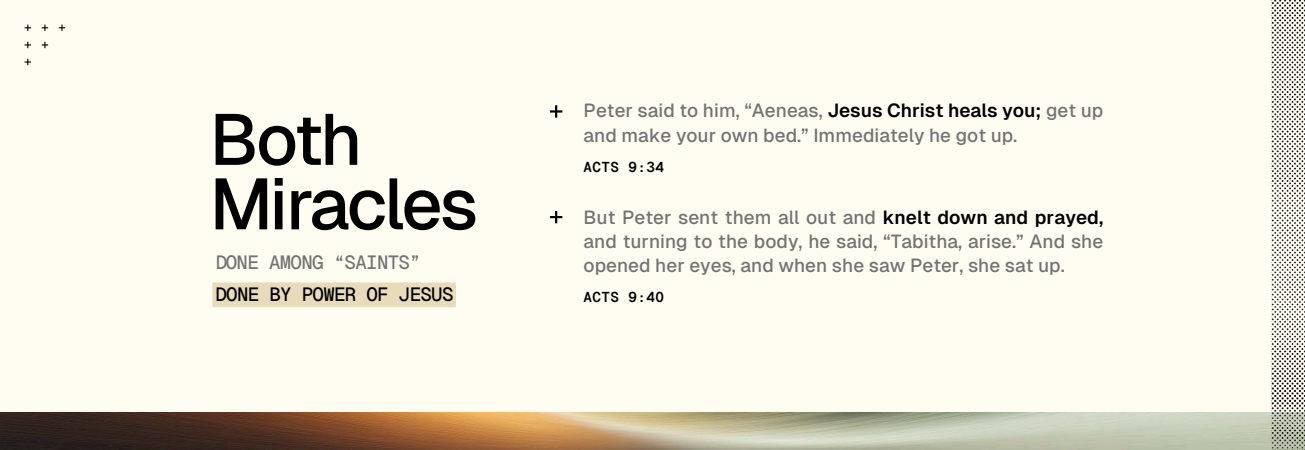
<style>
.page{position:relative;width:1305px;height:450px;background:#fffdf2}
.page>*{position:absolute;margin:0;border:0;box-sizing:border-box;transform-origin:0 0}
.t1{font:500 71.8px/64.5px "Geist";letter-spacing:-.04em;color:#000}
.t2{font:500 19.1px "Geist Mono";letter-spacing:-.035em;color:#000}
.t3{font:500 19.1px "Geist Mono";letter-spacing:-.035em;color:#737373}
.t4{font:500 18.9px/24.4px "Geist";color:#737373}
.t5{font:700 14.25px "Geist Mono";letter-spacing:.03em;color:#000}
.s1{font-weight:600;color:#000}
</style>
<div class="page">
<svg style="left:25px;top:25px;width:6px;height:6px"></svg>
<svg style="left:42px;top:25px;width:6px;height:6px"></svg>
<svg style="left:59px;top:25px;width:6px;height:6px"></svg>
<svg style="left:25px;top:42px;width:6px;height:6px"></svg>
<svg style="left:42px;top:42px;width:6px;height:6px"></svg>
<svg style="left:25px;top:59px;width:6px;height:6px"></svg>
<img style="left:0;top:413px;width:1272px;height:37px">
<img style="left:1272px;top:0;width:33px;height:450px">
<div style="left:212px;top:282px;width:244px;height:25px;background:#e8dbbb"></div>
<svg style="left:550px;top:105px;width:12px;height:13px"></svg>
<svg style="left:550px;top:211px;width:12px;height:12px"></svg>
<h1 class="t1" style="left:209px;top:107px;width:270px">Both<br>Miracles</h1>
<p class="t4" style="left:584px;top:99px;width:521px">Peter said to him, “Aeneas, <span class="s1">Jesus Christ heals you;</span> get up and make your own bed.” Immediately he got up.</p>
<p class="t5" style="left:584px;top:159px;width:82px">ACTS 9:34</p>
<p class="t4" style="left:584px;top:205px;width:521px">But Peter sent them all out and <span class="s1">knelt down and prayed, </span>and turning to the body, he said, “Tabitha, arise.” And she</p>
<p class="t3" style="left:215px;top:252px;width:207px">DONE AMONG “SAINTS”</p>
<p class="t4" style="left:584px;top:253px;width:483px">opened her eyes, and when she saw Peter, she sat up.</p>
<p class="t2" style="left:215px;top:284px;width:240px">DONE BY POWER OF JESUS</p>
<p class="t5" style="left:584px;top:289px;width:82px">ACTS 9:40</p>
</div>
